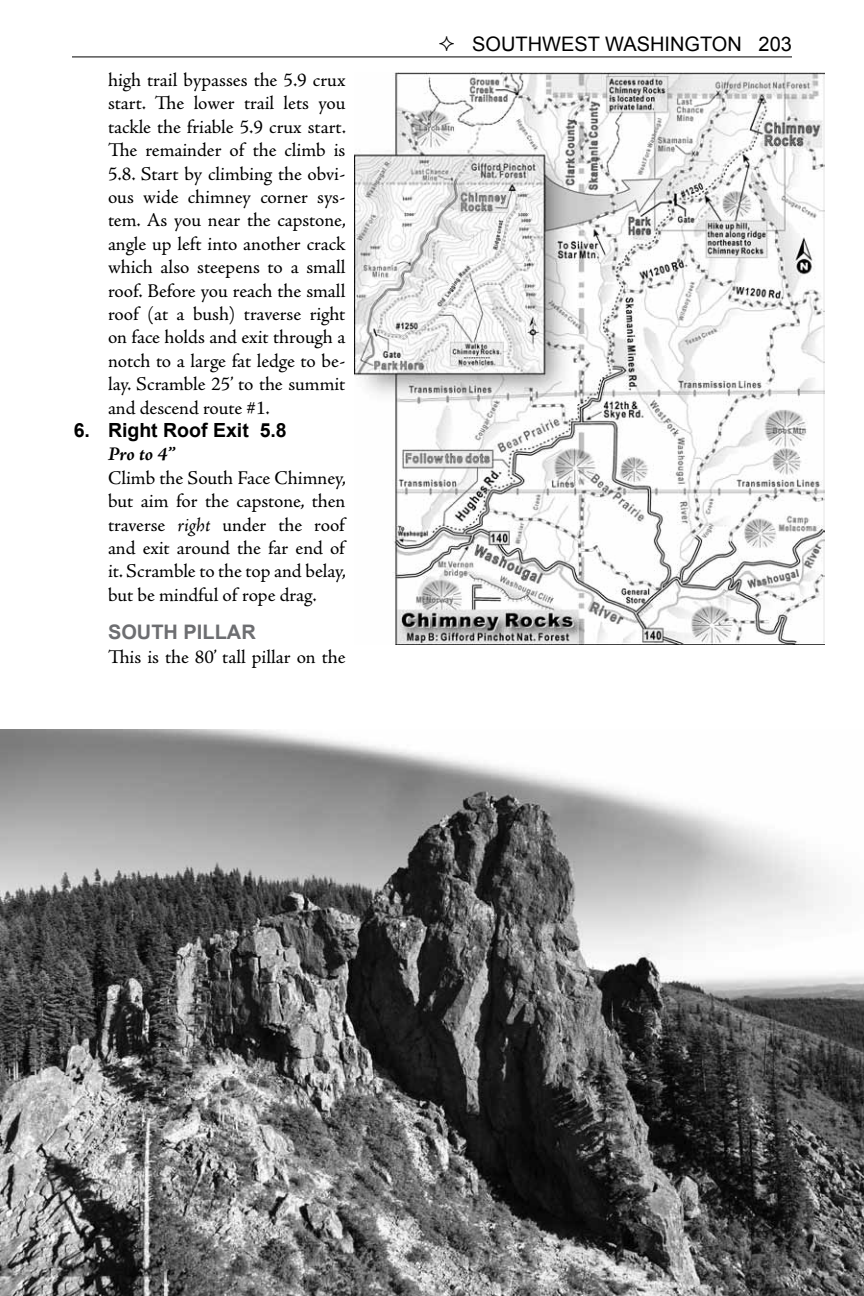
<style>
.page{position:relative;width:864px;height:1296px;background:#fff}
.page>*{position:absolute;margin:0;border:0;box-sizing:border-box;transform-origin:0 0}
.t1{font:20px "Arial";color:#000}
.t2{font:700 20px "Arial";color:#6d6e71}
.t3{font:19.6px/23.4px "Adobe Jenson Pro";letter-spacing:-.005em;color:#000;text-align:justify}
.t4{font:700 19.6px "Arial";color:#000}
.t5{font:italic 700 19.6px "Adobe Jenson Pro";color:#000}
.s1{font-style:italic}
</style>
<div class="page">
<hr style="left:72px;top:56px;width:720px;height:1px;background:#000">
<img style="left:0;top:730px;width:864px;height:566px">
<img style="left:354px;top:72px;width:470px;height:572px">
<p class="t3" style="left:108px;top:69px;width:240px">high trail bypasses the 5.9 crux start. The lower trail lets you tackle the friable 5.9 crux start.<br>The remainder of the climb is 5.8. Start by climbing the obvi&shy;ous wide chimney corner sys&shy;tem. As you near the capstone, angle up left into another crack which also steepens to a small roof. Before you reach the small roof (at a bush) traverse right on face holds and exit through a notch to a large fat ledge to be&shy;lay. Scramble 25’ to the summit and descend route #1.</p>
<p class="t4" style="left:74px;top:417px;width:215px">6. RIGHT ROOF EXIT 5.8</p>
<p class="t5" style="left:108px;top:443px;width:69px">Pro to 4”</p>
<p class="t3" style="left:108px;top:466px;width:240px">Climb the South Face Chimney, but aim for the capstone, then traverse <span class="s1">right</span> under the roof and exit around the far end of it. Scramble to the top and belay, but be mindful of rope drag.</p>
<p class="t2" style="left:108px;top:619px;width:135px">SOUTH PILLAR</p>
<p class="t3" style="left:108px;top:645px;width:239px">This is the 80’ tall pillar on the</p>
<p class="t1" style="left:472px;top:31px;width:321px">SOUTHWEST WASHINGTON 203</p>
</div>
